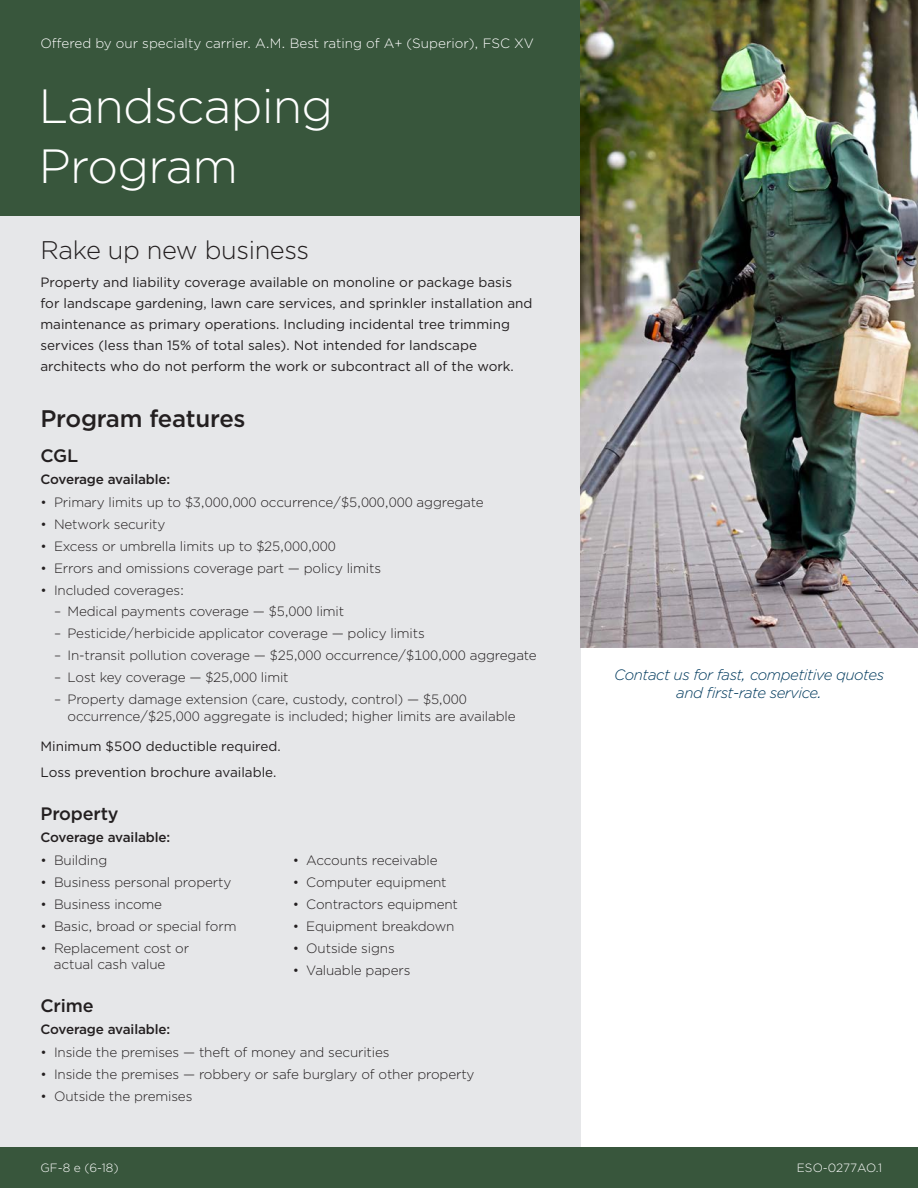
<style>
.page{position:relative;width:918px;height:1188px;background:#fff}
.page>*{position:absolute;margin:0;border:0;box-sizing:border-box;transform-origin:0 0}
.Program_Title{font:300 48px "Gotham";letter-spacing:-.015em;color:#fff}
.Tagline{font:300 25.5px "Gotham";letter-spacing:-.015em;color:#231f20}
.Subhead_1{font:500 24px "Gotham";letter-spacing:-.01em;color:#231f20}
.Subhead_2{font:500 18px "Gotham";letter-spacing:-.01em;color:#231f20}
.Contact_us{font:italic 300 15px/18px "Gotham";letter-spacing:-.03em;color:#003a5d;text-align:center}
.Bulleted_List{font:300 13.5px/16.5px "Gotham";letter-spacing:-.01em;color:#231f20}
.Intro_Blurb_Text{font:13.5px/21px "Gotham";color:#231f20}
.Offered_by{font:300 13.5px "Gotham";color:#fff}
.Body_copy{font:13.5px "Gotham";color:#231f20}
.Subhead_3{font:500 13.5px "Gotham";letter-spacing:-.01em;color:#231f20}
.t1{font:300 12px "Gotham";color:#fff}
</style>
<div class="page">
<div style="left:0;top:216px;width:580px;height:932px;background:#e6e7e9"></div>
<div style="left:0;top:0;width:580px;height:216px;background:#38563c"></div>
<div style="left:0;top:1148px;width:918px;height:40px;background:#38563c"></div>
<img style="left:580px;top:0;width:338px;height:648px">
<p class="Offered_by" style="left:40px;top:34px;width:495px">Offered by our specialty carrier. A.M. Best rating of A+ (Superior), FSC XV</p>
<p class="Program_Title" style="left:39px;top:76px;width:296px">Landscaping</p>
<p class="Program_Title" style="left:39px;top:136px;width:201px">Program</p>
<p class="Tagline" style="left:40px;top:234px;width:270px">Rake up new business</p>
<p class="Intro_Blurb_Text" style="left:40px;top:272px;width:494px">Property and liability coverage available on monoline or package basis for landscape gardening, lawn care services, and sprinkler installation and maintenance as primary operations. Including incidental tree trimming services (less than 15% of total sales). Not intended for landscape architects who do not perform the work or subcontract all of the work.</p>
<p class="Subhead_1" style="left:40px;top:403px;width:207px">Program features</p>
<p class="Subhead_2" style="left:40px;top:444px;width:39px">CGL</p>
<p class="Subhead_3" style="left:40px;top:470px;width:131px">Coverage available:</p>
<p class="Bulleted_List" style="left:40px;top:494px;width:445px">• Primary limits up to $3,000,000 occurrence/$5,000,000 aggregate</p>
<p class="Bulleted_List" style="left:40px;top:515px;width:126px">• Network security</p>
<p class="Bulleted_List" style="left:40px;top:537px;width:297px">• Excess or umbrella limits up to $25,000,000</p>
<p class="Bulleted_List" style="left:40px;top:559px;width:342px">• Errors and omissions coverage part — policy limits</p>
<p class="Bulleted_List" style="left:40px;top:581px;width:145px">• Included coverages:</p>
<p class="Bulleted_List" style="left:54px;top:603px;width:292px">– Medical payments coverage — $5,000 limit</p>
<p class="Bulleted_List" style="left:54px;top:625px;width:372px">– Pesticide/herbicide applicator coverage — policy limits</p>
<p class="Bulleted_List" style="left:54px;top:647px;width:484px">– In-transit pollution coverage — $25,000 occurrence/$100,000 aggregate</p>
<p class="Bulleted_List" style="left:54px;top:669px;width:236px">– Lost key coverage — $25,000 limit</p>
<p class="Bulleted_List" style="left:68px;top:691px;width:450px;text-indent:-14px">– Property damage extension (care, custody, control) — $5,000 occurrence/$25,000 aggregate is included; higher limits are available</p>
<p class="Body_copy" style="left:40px;top:738px;width:242px">Minimum $500 deductible required.</p>
<p class="Body_copy" style="left:40px;top:764px;width:237px">Loss prevention brochure available.</p>
<p class="Subhead_2" style="left:40px;top:802px;width:80px">Property</p>
<p class="Subhead_3" style="left:40px;top:828px;width:131px">Coverage available:</p>
<p class="Bulleted_List" style="left:40px;top:852px;width:68px">• Building</p>
<p class="Bulleted_List" style="left:40px;top:874px;width:192px">• Business personal property</p>
<p class="Bulleted_List" style="left:40px;top:896px;width:123px">• Business income</p>
<p class="Bulleted_List" style="left:40px;top:918px;width:197px">• Basic, broad or special form</p>
<p class="Bulleted_List" style="left:54px;top:940px;width:137px;text-indent:-13px">• Replacement cost or actual cash value</p>
<p class="Subhead_2" style="left:40px;top:994px;width:55px">Crime</p>
<p class="Subhead_3" style="left:40px;top:1020px;width:131px">Coverage available:</p>
<p class="Bulleted_List" style="left:40px;top:1044px;width:351px">• Inside the premises — theft of money and securities</p>
<p class="Bulleted_List" style="left:40px;top:1066px;width:436px">• Inside the premises — robbery or safe burglary of other property</p>
<p class="Bulleted_List" style="left:40px;top:1088px;width:153px">• Outside the premises</p>
<p class="Bulleted_List" style="left:293px;top:852px;width:146px">• Accounts receivable</p>
<p class="Bulleted_List" style="left:293px;top:874px;width:155px">• Computer equipment</p>
<p class="Bulleted_List" style="left:293px;top:896px;width:167px">• Contractors equipment</p>
<p class="Bulleted_List" style="left:293px;top:917px;width:163px">• Equipment breakdown</p>
<p class="Bulleted_List" style="left:293px;top:939px;width:103px">• Outside signs</p>
<p class="Bulleted_List" style="left:293px;top:961px;width:119px">• Valuable papers</p>
<p class="t1" style="left:40px;top:1160px;width:80px">GF-8 e (6-18)</p>
<p class="Contact_us" style="left:614px;top:665px;width:271px">Contact us for fast, competitive quotes and first-rate service.</p>
<p class="t1" style="left:797px;top:1160px;width:87px">ESO-0277AO.1</p>
</div>
